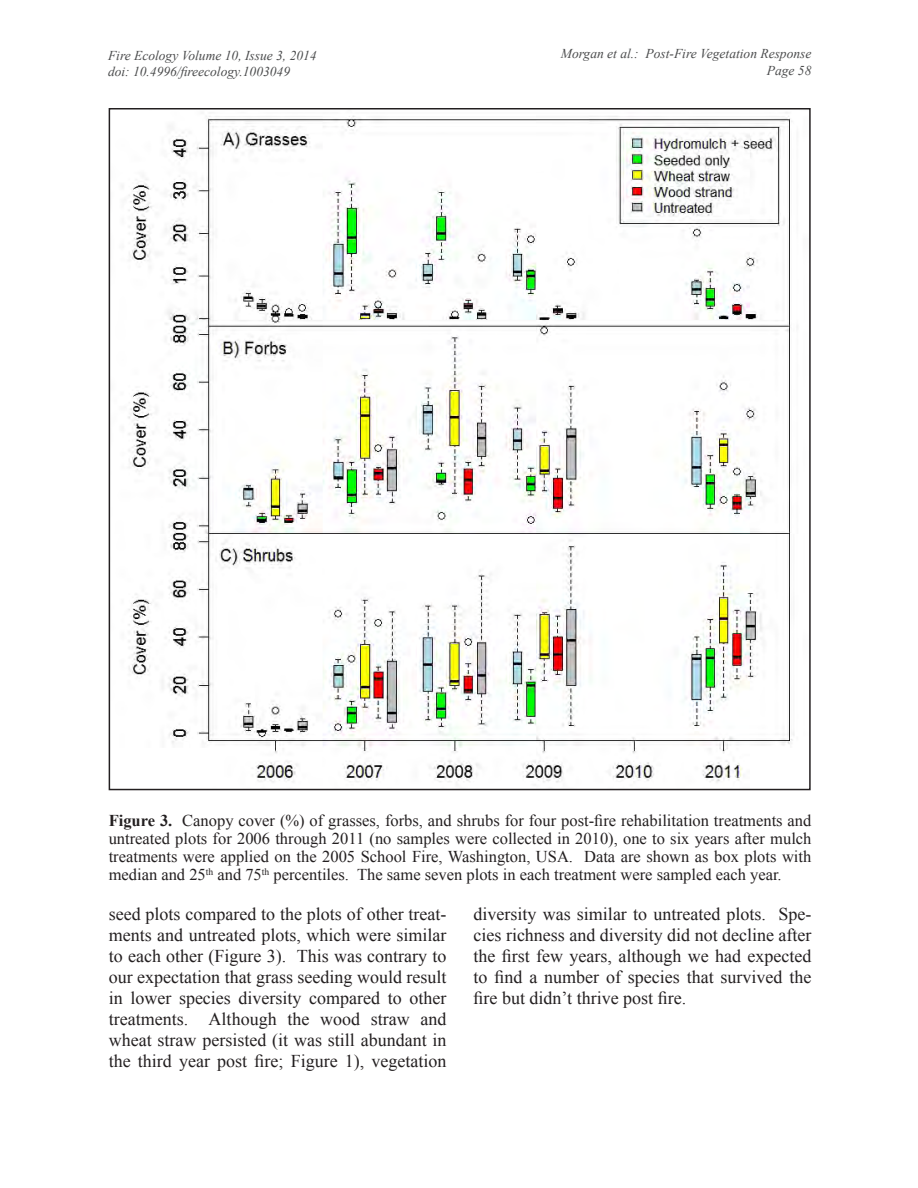
<style>
.page{position:relative;width:918px;height:1188px;background:#fff}
.page>*{position:absolute;margin:0;border:0;box-sizing:border-box;transform-origin:0 0}
.t1{font:18px/21px "Times New Roman";color:#231f20;text-align:justify}
.t2{font:16.5px/18px "Times New Roman";color:#231f20;text-align:justify}
.t3{font:italic 13.5px/16.2px "Times New Roman";color:#4b4c4d}
.s1{font-weight:700}
</style>
<div class="page">
<img style="left:122px;top:112px;width:672px;height:671px">
<p class="t3" style="left:108px;top:47px;width:210px">Fire Ecology Volume 10, Issue 3, 2014 doi: 10.4996/fireecology.1003049</p>
<p class="t3" style="left:561px;top:45px;width:252px;text-align:right">Morgan et al.: Post-Fire Vegetation Response<br>Page 58</p>
<p class="t2" style="left:109px;top:811px;width:704px"><span class="s1">Figure 3.</span> Canopy cover (%) of grasses, forbs, and shrubs for four post-fire rehabilitation treatments and untreated plots for 2006 through 2011 (no samples were collected in 2010), one to six years after mulch treatments were applied on the 2005 School Fire, Washington, USA. Data are shown as box plots with median and 25<sup>th</sup> and 75<sup>th</sup> percentiles. The same seven plots in each treatment were sampled each year.</p>
<p class="t1" style="left:109px;top:903px;width:339px">seed plots compared to the plots of other treat&shy;ments and untreated plots, which were similar to each other (Figure 3). This was contrary to our expectation that grass seeding would result in lower species diversity compared to other treatments. Although the wood straw and wheat straw persisted (it was still abundant in the third year post fire; Figure 1), vegetation</p>
<p class="t1" style="left:474px;top:903px;width:339px">diversity was similar to untreated plots. Spe&shy;cies richness and diversity did not decline after the first few years, although we had expected to find a number of species that survived the fire but didn’t thrive post fire.</p>
</div>
